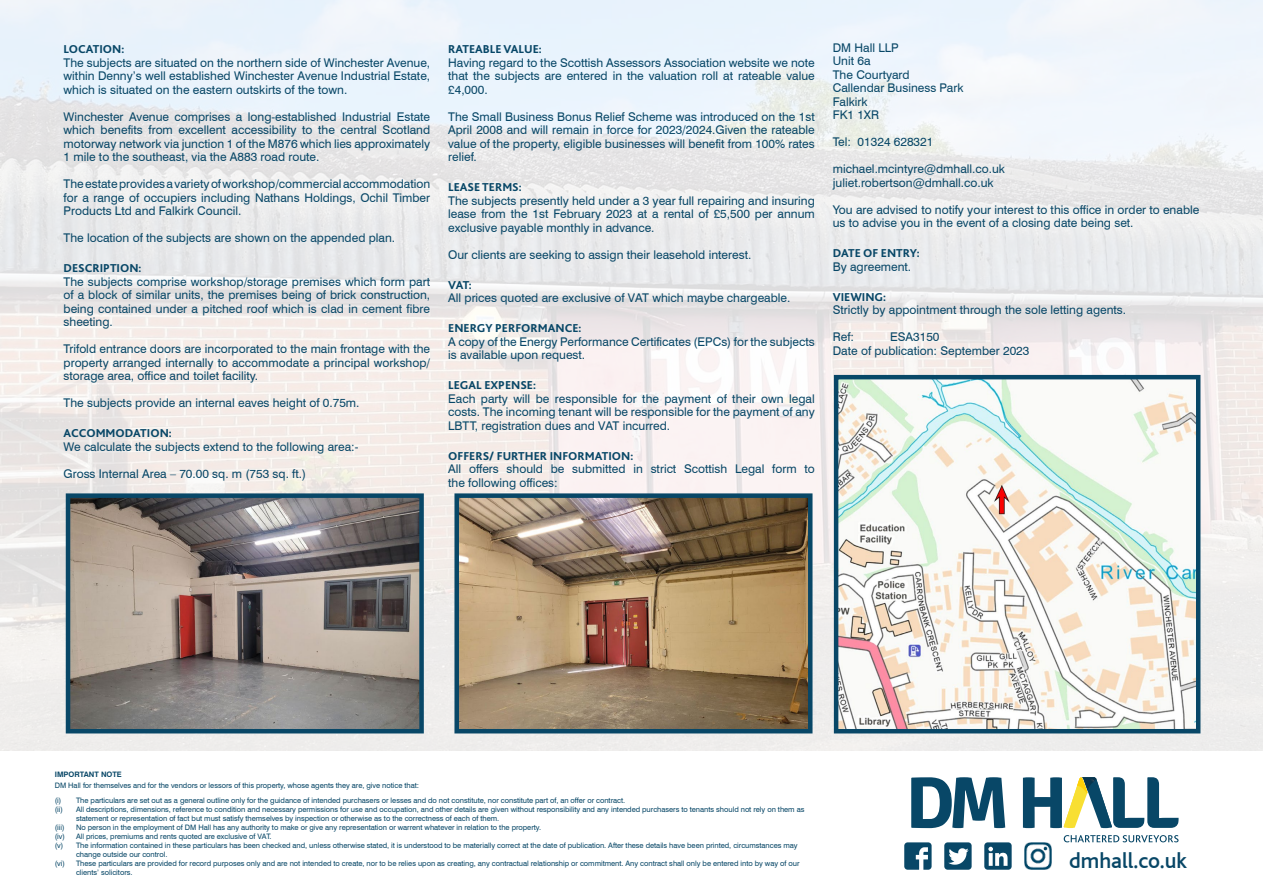
<style>
.page{position:relative;width:1263px;height:893px;background:#fff}
.page>*{position:absolute;margin:0;border:0;box-sizing:border-box;transform-origin:0 0}
.t1{font:500 22.5px "Bliss";color:#084767}
._5_body_text{font:12px/13.5px "Swiss 721 BT";color:#084767;text-align:justify}
._6_heads{font:800 12px "Bliss 2";color:#084767}
.t2{font:7.5px/9px "Swiss 721 BT";letter-spacing:-.005em;color:#084767}
.t3{font:700 7.5px "Swiss 721 BT";letter-spacing:-.005em;color:#084767}
</style>
<div class="page">
<img style="left:0;top:0;width:1263px;height:750px">
<svg style="left:904px;top:842px;width:27px;height:28px"></svg>
<div style="left:944px;top:842px;width:28px;height:28px;background:#084767;border-radius:3px"></div>
<svg style="left:948px;top:848px;width:20px;height:17px"></svg>
<div style="left:984px;top:842px;width:28px;height:28px;background:#084767;border-radius:3px"></div>
<svg style="left:988px;top:847px;width:19px;height:19px"></svg>
<img style="left:1024px;top:842px;width:28px;height:28px">
<svg style="left:911px;top:777px;width:94px;height:51px"></svg>
<svg style="left:1064px;top:835px;width:114px;height:7px"></svg>
<svg style="left:1023px;top:777px;width:155px;height:51px"></svg>
<img style="left:71px;top:498px;width:348px;height:230px">
<div style="left:66px;top:493px;width:358px;height:240px;border:4px solid #084767"></div>
<img style="left:459px;top:498px;width:348px;height:230px">
<div style="left:454px;top:493px;width:358px;height:240px;border:4px solid #084767"></div>
<img style="left:839px;top:380px;width:356px;height:348px">
<div style="left:834px;top:375px;width:366px;height:358px;border:4px solid #084767"></div>
<p class="_6_heads" style="left:64px;top:42px;width:62px">LOCATION:</p>
<p class="_5_body_text" style="left:64px;top:56px;width:368px">The subjects are situated on the northern side of Winchester Avenue, within Denny’s well established Winchester Avenue Industrial Estate, which is situated on the eastern outskirts of the town.</p>
<p class="_5_body_text" style="left:64px;top:110px;width:368px">Winchester Avenue comprises a long-established Industrial Estate which benefits from excellent accessibility to the central Scotland motorway network via junction 1 of the M876 which lies approximately 1 mile to the southeast, via the A883 road route.</p>
<p class="_5_body_text" style="left:64px;top:177px;width:368px">The estate provides a variety of workshop/commercial accommodation for a range of occupiers including Nathans Holdings, Ochil Timber Products Ltd and Falkirk Council.</p>
<p class="_5_body_text" style="left:64px;top:231px;width:333px">The location of the subjects are shown on the appended plan.</p>
<p class="_6_heads" style="left:64px;top:261px;width:79px">DESCRIPTION:</p>
<p class="_5_body_text" style="left:64px;top:275px;width:368px">The subjects comprise workshop/storage premises which form part of a block of similar units, the premises being of brick construction, being contained under a pitched roof which is clad in cement fibre sheeting.</p>
<p class="_5_body_text" style="left:64px;top:342px;width:368px">Trifold entrance doors are incorporated to the main frontage with the property arranged internally to accommodate a principal workshop/ storage area, office and toilet facility.</p>
<p class="_5_body_text" style="left:64px;top:396px;width:297px">The subjects provide an internal eaves height of 0.75m.</p>
<p class="_6_heads" style="left:64px;top:426px;width:110px">ACCOMMODATION:</p>
<p class="_5_body_text" style="left:64px;top:440px;width:296px">We calculate the subjects extend to the following area:-</p>
<p class="_5_body_text" style="left:64px;top:467px;width:244px">Gross Internal Area – 70.00 sq. m (753 sq. ft.)</p>
<p class="_6_heads" style="left:448px;top:42px;width:95px">RATEABLE VALUE:</p>
<p class="_5_body_text" style="left:448px;top:56px;width:368px">Having regard to the Scottish Assessors Association website we note that the subjects are entered in the valuation roll at rateable value £4,000.</p>
<p class="_5_body_text" style="left:448px;top:110px;width:368px">The Small Business Bonus Relief Scheme was introduced on the 1st April 2008 and will remain in force for 2023/2024.Given the rateable value of the property, eligible businesses will benefit from 100% rates relief.</p>
<p class="_6_heads" style="left:448px;top:180px;width:75px">LEASE TERMS:</p>
<p class="_5_body_text" style="left:448px;top:194px;width:368px">The subjects presently held under a 3 year full repairing and insuring lease from the 1st February 2023 at a rental of £5,500 per annum exclusive payable monthly in advance.</p>
<p class="_5_body_text" style="left:448px;top:248px;width:305px">Our clients are seeking to assign their leasehold interest.</p>
<p class="_6_heads" style="left:448px;top:277px;width:25px">VAT:</p>
<p class="_5_body_text" style="left:448px;top:291px;width:344px">All prices quoted are exclusive of VAT which maybe chargeable.</p>
<p class="_6_heads" style="left:448px;top:321px;width:135px">ENERGY PERFORMANCE:</p>
<p class="_5_body_text" style="left:448px;top:335px;width:368px">A copy of the Energy Performance Certificates (EPCs) for the subjects is available upon request.</p>
<p class="_6_heads" style="left:448px;top:378px;width:89px">LEGAL EXPENSE:</p>
<p class="_5_body_text" style="left:448px;top:392px;width:368px">Each party will be responsible for the payment of their own legal costs. The incoming tenant will be responsible for the payment of any LBTT, registration dues and VAT incurred.</p>
<p class="_6_heads" style="left:448px;top:448px;width:187px">OFFERS/ FURTHER INFORMATION:</p>
<p class="_5_body_text" style="left:448px;top:462px;width:368px">All offers should be submitted in strict Scottish Legal form to the following offices:</p>
<p class="_5_body_text" style="left:833px;top:40px;width:68px">DM Hall LLP</p>
<p class="_5_body_text" style="left:833px;top:54px;width:39px">Unit 6a</p>
<p class="_5_body_text" style="left:833px;top:67px;width:78px">The Courtyard</p>
<p class="_5_body_text" style="left:833px;top:81px;width:132px">Callendar Business Park</p>
<p class="_5_body_text" style="left:833px;top:94px;width:37px">Falkirk</p>
<p class="_5_body_text" style="left:833px;top:108px;width:48px">FK1 1XR</p>
<p class="_5_body_text" style="left:833px;top:135px;width:102px">Tel: 01324 628321</p>
<p class="_5_body_text" style="left:833px;top:162px;width:174px">michael.mcintyre@dmhall.co.uk</p>
<p class="_5_body_text" style="left:833px;top:175px;width:163px">juliet.robertson@dmhall.co.uk</p>
<p class="_5_body_text" style="left:833px;top:202px;width:368px">You are advised to notify your interest to this office in order to enable us to advise you in the event of a closing date being set.</p>
<p class="_6_heads" style="left:833px;top:246px;width:89px">DATE OF ENTRY:</p>
<p class="_5_body_text" style="left:833px;top:259px;width:80px">By agreement.</p>
<p class="_6_heads" style="left:833px;top:289px;width:55px">VIEWING:</p>
<p class="_5_body_text" style="left:833px;top:303px;width:295px">Strictly by appointment through the sole letting agents.</p>
<p class="_5_body_text" style="left:833px;top:330px;width:23px">Ref:</p>
<p class="_5_body_text" style="left:890px;top:330px;width:51px">ESA3150</p>
<p class="_5_body_text" style="left:833px;top:343px;width:198px">Date of publication: September 2023</p>
<p class="t3" style="left:55px;top:770px;width:68px">IMPORTANT NOTE</p>
<p class="t2" style="left:55px;top:781px;width:366px">DM Hall for themselves and for the vendors or lessors of this property, whose agents they are, give notice that:</p>
<p class="t2" style="left:55px;top:796px;width:572px">(i) The particulars are set out as a general outline only for the guidance of intended purchasers or lesses and do not constitute, nor constitute part of, an offer or contract.</p>
<p class="t2" style="left:55px;top:805px;width:10px">(ii)</p>
<p class="t2" style="left:76px;top:805px;width:730px">All descriptions, dimensions, reference to condition and necessary permissions for use and occupation, and other details are given without responsibility and any intended purchasers to tenants should not rely on them as statement or representation of fact but must satisfy themselves by inspection or otherwise as to the correctness of each of them.</p>
<p class="t2" style="left:55px;top:823px;width:11px">(iii)</p>
<p class="t2" style="left:76px;top:823px;width:467px">No person in the employment of DM Hall has any authority to make or give any representation or warrent whatever in relation to the property.</p>
<p class="t2" style="left:55px;top:832px;width:218px">(iv) All prices, premiums and rents quoted are exclusive of VAT.</p>
<p class="t2" style="left:76px;top:841px;width:723px;text-indent:-21px">(v) The information contained in these particulars has been checked and, unless otherwise stated, it is understood to be materially correct at the date of publication. After these details have been printed, circumstances may change outside our control.</p>
<p class="t2" style="left:55px;top:859px;width:12px">(vi)</p>
<p class="t2" style="left:76px;top:859px;width:725px">These particulars are provided for record purposes only and are not intended to create, nor to be relies upon as creating, any contractual relationship or commitment. Any contract shall only be entered into by way of our clients’ solicitors.</p>
<p class="t1" style="left:1069px;top:849px;width:119px">dmhall.co.uk</p>
</div>
